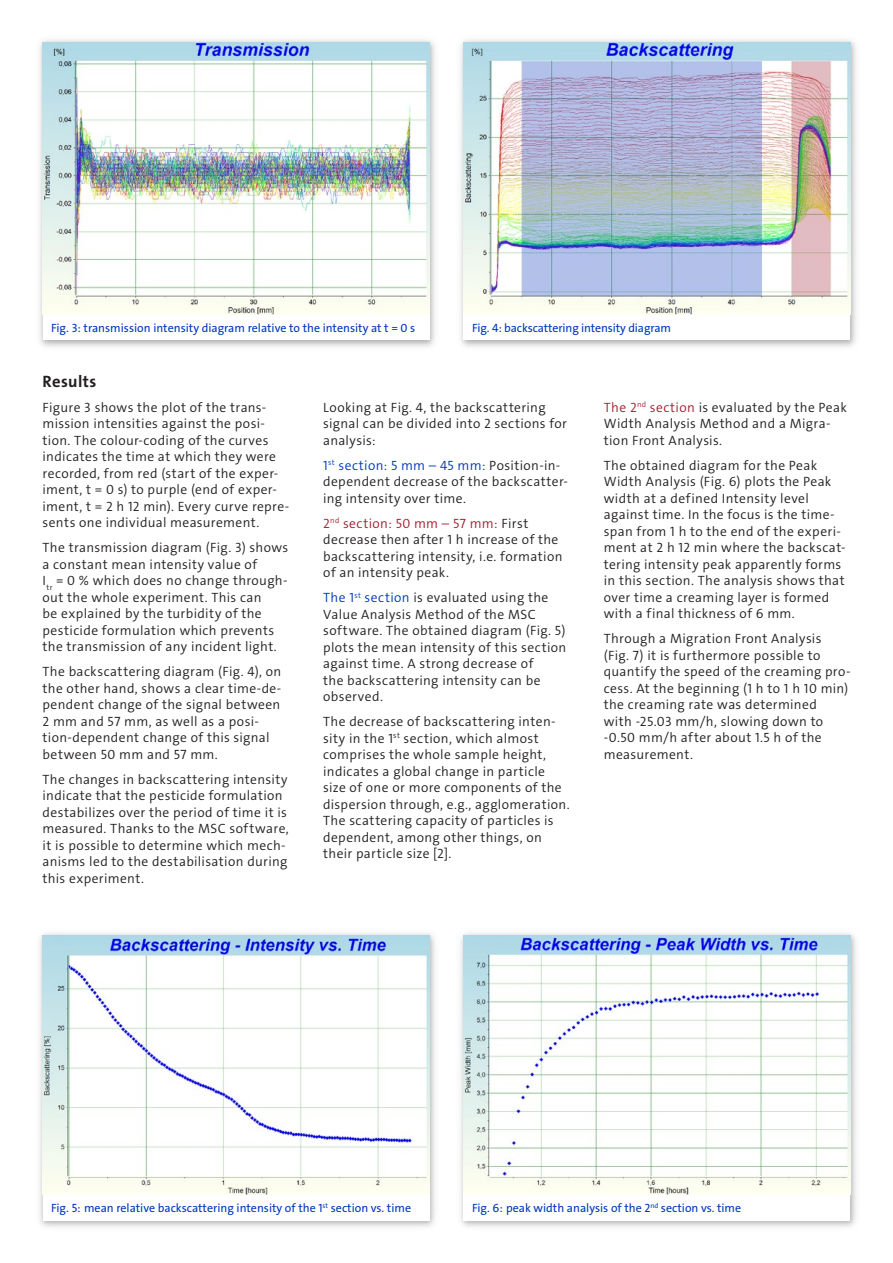
<style>
.page{position:relative;width:893px;height:1263px;background:#fff}
.page>*{position:absolute;margin:0;border:0;box-sizing:border-box;transform-origin:0 0}
.Text_GB{font:16.5px "The Sans LP7 Bld";letter-spacing:.025em;color:#231f20}
.Text_GB-2{font:13.5px/16.5px "The Sans LP4 Se Lig";letter-spacing:.025em;color:#231f20}
.Caption_GB{font:12px "The Sans LP5 Plain";color:#0038ba}
.s1{color:#0038ba}
.s2{color:#a31f30}
</style>
<div class="page">
<div style="left:38px;top:931px;width:398px;height:297px;background:#231f20;opacity:.26"></div>
<div style="left:43px;top:935px;width:386px;height:285px;background:#fff"></div>
<div style="left:459px;top:931px;width:398px;height:297px;background:#231f20;opacity:.26"></div>
<div style="left:463px;top:935px;width:387px;height:285px;background:#fff"></div>
<div style="left:459px;top:38px;width:398px;height:310px;background:#231f20;opacity:.26"></div>
<div style="left:463px;top:43px;width:387px;height:297px;background:#fff"></div>
<div style="left:38px;top:38px;width:398px;height:310px;background:#231f20;opacity:.26"></div>
<div style="left:43px;top:43px;width:386px;height:297px;background:#fff"></div>
<img style="left:463px;top:935px;width:387px;height:259px">
<img style="left:43px;top:935px;width:386px;height:259px">
<img style="left:463px;top:43px;width:387px;height:271px">
<img style="left:43px;top:43px;width:386px;height:271px">
<p class="Caption_GB" style="left:51px;top:320px;width:366px">Fig. 3: transmission intensity diagram relative to the intensity at t = 0 s</p>
<p class="Caption_GB" style="left:472px;top:320px;width:201px">Fig. 4: backscattering intensity diagram</p>
<p class="Text_GB" style="left:43px;top:370px;width:55px">Results</p>
<p class="Text_GB-2" style="left:43px;top:399px;width:248px">Figure 3 shows the plot of the trans&shy;mission intensities against the posi&shy;tion. The colour-coding of the curves indicates the time at which they were recorded, from red (start of the exper&shy;iment, t = 0 s) to purple (end of exper&shy;iment, t = 2 h 12 min). Every curve repre&shy;sents one individual measurement.</p>
<p class="Text_GB-2" style="left:43px;top:539px;width:247px">The transmission diagram (Fig. 3) shows a constant mean intensity value of<br>I<sub>tr</sub> = 0 % which does no change through&shy;out the whole experiment. This can<br>be explained by the turbidity of the pesticide formulation which prevents the transmission of any incident light.</p>
<p class="Text_GB-2" style="left:43px;top:663px;width:240px">The backscattering diagram (Fig. 4), on the other hand, shows a clear time-de&shy;pendent change of the signal between 2 mm and 57 mm, as well as a posi&shy;tion-dependent change of this signal between 50 mm and 57 mm.</p>
<p class="Text_GB-2" style="left:43px;top:771px;width:248px">The changes in backscattering intensity indicate that the pesticide formulation destabilizes over the period of time it is measured. Thanks to the MSC software, it is possible to determine which mech&shy;anisms led to the destabilisation during this experiment.</p>
<p class="Text_GB-2" style="left:323px;top:399px;width:245px">Looking at Fig. 4, the backscattering signal can be divided into 2 sections for analysis:</p>
<p class="Text_GB-2" style="left:323px;top:457px;width:246px"><span class="s1">1</span><sup>st</sup> <span class="s1">section: 5 mm – 45 mm:</span> Position-in&shy;dependent decrease of the backscatter&shy;ing intensity over time.</p>
<p class="Text_GB-2" style="left:323px;top:515px;width:241px"><span class="s2">2</span><sup>nd</sup> <span class="s2">section: 50 mm – 57 mm:</span> First decrease then after 1 h increase of the backscattering intensity, i.e. formation of an intensity peak.</p>
<p class="Text_GB-2" style="left:323px;top:589px;width:245px"><span class="s1">The 1</span><sup>st</sup> <span class="s1">section</span> is evaluated using the Value Analysis Method of the MSC software. The obtained diagram (Fig. 5) plots the mean intensity of this section against time. A strong decrease of<br>the backscattering intensity can be observed.</p>
<p class="Text_GB-2" style="left:323px;top:713px;width:248px">The decrease of backscattering inten&shy;sity in the 1<sup>st</sup> section, which almost comprises the whole sample height, indicates a global change in particle size of one or more components of the dispersion through, e.g., agglomeration.<br>The scattering capacity of particles is dependent, among other things, on their particle size [2].</p>
<p class="Text_GB-2" style="left:604px;top:399px;width:245px"><span class="s2">The 2</span><sup>nd</sup> <span class="s2">section</span> is evaluated by the Peak<br>Width Analysis Method and a Migra&shy;tion Front Analysis.</p>
<p class="Text_GB-2" style="left:604px;top:457px;width:243px">The obtained diagram for the Peak Width Analysis (Fig. 6) plots the Peak width at a defined Intensity level against time. In the focus is the time&shy;span from 1 h to the end of the experi&shy;ment at 2 h 12 min where the backscat&shy;tering intensity peak apparently forms in this section. The analysis shows that over time a creaming layer is formed with a final thickness of 6 mm.</p>
<p class="Text_GB-2" style="left:604px;top:630px;width:248px">Through a Migration Front Analysis<br>(Fig. 7) it is furthermore possible to quantify the speed of the creaming pro&shy;cess. At the beginning (1 h to 1 h 10 min) the creaming rate was determined<br>with -25.03 mm/h, slowing down to -0.50 mm/h after about 1.5 h of the measurement.</p>
<p class="Caption_GB" style="left:51px;top:1200px;width:362px">Fig. 5: mean relative backscattering intensity of the 1<sup>st</sup> section vs. time</p>
<p class="Caption_GB" style="left:472px;top:1200px;width:271px">Fig. 6: peak width analysis of the 2<sup>nd</sup> section vs. time</p>
</div>
